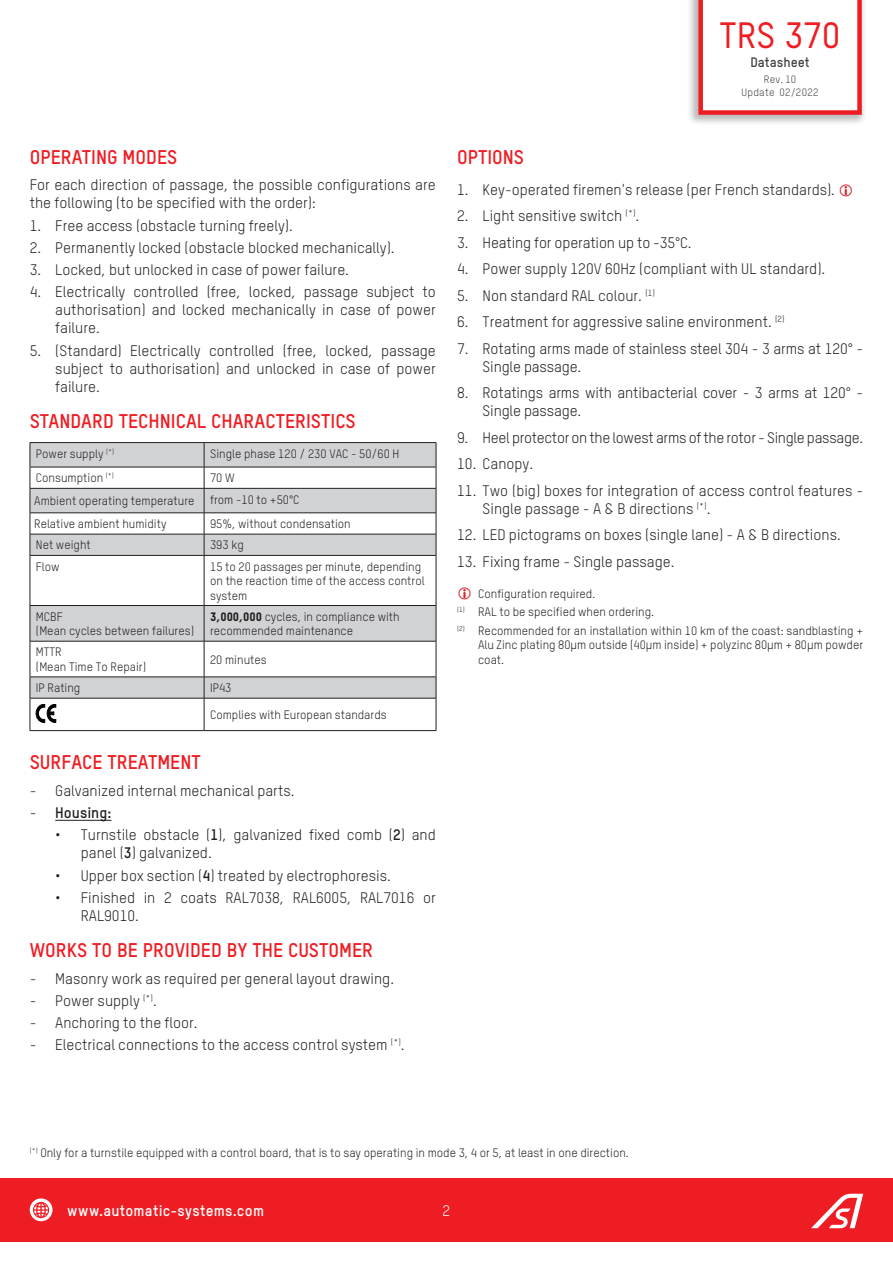
<style>
.page{position:relative;width:893px;height:1263px;background:#fff}
.page>*{position:absolute;margin:0;border:0;box-sizing:border-box;transform-origin:0 0}
.t1{font:500 36px "Oxfam TSTARPRO";color:#ee1d23}
.Titre_1{font:700 19.5px "Oxfam TSTARPRO";color:#ee1d23}
.bodytexte{font:15px/18px "Oxfam TSTARPRO";color:#231f20}
.bodytexte-2{font:15px "Oxfam TSTARPRO";letter-spacing:-.02em;color:#231f20}
.t2{font:700 15px "Oxfam TSTARPRO";letter-spacing:.015em;color:#fff}
.t3{font:700 15px "Oxfam TSTARPRO";color:#231f20}
.t4{font:15px "Oxfam TSTARPRO";color:#fff}
.t5{font:700 13.5px "Oxfam TSTARPRO";color:#444141}
.Tableau{font:12px/14.4px "Oxfam TSTARPRO";color:#231f20}
.Info{font:12px/14.4px "Oxfam TSTARPRO";color:#231f20;text-align:justify}
.t6{font:10.5px/13.5px "Oxfam TSTARPRO";letter-spacing:.03em;color:#444141;text-align:center}
.s1{font-family:"Oxfam TSTARPRO Headline"}
.s2{font-weight:400}
.s3{font-weight:700}
.s4{font-style:italic}
</style>
<div class="page">
<hr style="left:55px;top:820px;width:56px;height:1px;background:#231f20">
<svg style="left:31px;top:443px;width:405px;height:255px;fill:#d1d2d4"></svg>
<hr style="left:30px;top:442px;width:174px;height:1px;background:#231f20">
<hr style="left:204px;top:442px;width:232px;height:1px;background:#231f20">
<hr style="left:30px;top:467px;width:174px;height:1px;background:#231f20">
<hr style="left:204px;top:467px;width:232px;height:1px;background:#231f20">
<hr style="left:204px;top:488px;width:232px;height:1px;background:#231f20">
<hr style="left:204px;top:513px;width:232px;height:1px;background:#231f20">
<hr style="left:204px;top:534px;width:232px;height:1px;background:#231f20">
<svg style="left:436px;top:443px;width:1px;height:112px"></svg>
<hr style="left:30px;top:555px;width:174px;height:1px;background:#231f20">
<hr style="left:30px;top:556px;width:1px;height:49px;background:#231f20">
<hr style="left:204px;top:555px;width:232px;height:1px;background:#231f20">
<hr style="left:204px;top:556px;width:1px;height:49px;background:#231f20">
<hr style="left:436px;top:556px;width:1px;height:49px;background:#231f20">
<hr style="left:30px;top:605px;width:174px;height:1px;background:#231f20">
<hr style="left:30px;top:606px;width:1px;height:35px;background:#231f20">
<hr style="left:204px;top:605px;width:232px;height:1px;background:#231f20">
<hr style="left:204px;top:606px;width:1px;height:35px;background:#231f20">
<hr style="left:436px;top:606px;width:1px;height:35px;background:#231f20">
<hr style="left:30px;top:641px;width:174px;height:1px;background:#231f20">
<hr style="left:30px;top:641px;width:1px;height:36px;background:#231f20">
<hr style="left:204px;top:641px;width:232px;height:1px;background:#231f20">
<hr style="left:204px;top:641px;width:1px;height:36px;background:#231f20">
<hr style="left:436px;top:641px;width:1px;height:36px;background:#231f20">
<hr style="left:30px;top:677px;width:174px;height:1px;background:#231f20">
<svg style="left:30px;top:677px;width:1px;height:21px"></svg>
<svg style="left:204px;top:678px;width:1px;height:20px"></svg>
<hr style="left:30px;top:698px;width:174px;height:1px;background:#231f20">
<hr style="left:30px;top:698px;width:1px;height:32px;background:#231f20">
<hr style="left:204px;top:698px;width:1px;height:32px;background:#231f20">
<hr style="left:436px;top:698px;width:1px;height:32px;background:#231f20">
<hr style="left:30px;top:730px;width:174px;height:1px;background:#231f20">
<hr style="left:204px;top:730px;width:232px;height:1px;background:#231f20">
<hr style="left:30px;top:488px;width:174px;height:1px;background:#231f20">
<hr style="left:30px;top:513px;width:174px;height:1px;background:#231f20">
<svg style="left:30px;top:443px;width:1px;height:112px"></svg>
<svg style="left:204px;top:443px;width:1px;height:112px"></svg>
<hr style="left:30px;top:534px;width:174px;height:1px;background:#231f20">
<hr style="left:204px;top:677px;width:232px;height:1px;background:#231f20">
<svg style="left:436px;top:677px;width:1px;height:21px"></svg>
<hr style="left:204px;top:698px;width:232px;height:1px;background:#231f20">
<svg style="left:36px;top:704px;width:21px;height:18px"></svg>
<div style="left:0;top:1178px;width:893px;height:64px;background:#ee1d23"></div>
<svg style="left:811px;top:1194px;width:52px;height:34px"></svg>
<div style="left:687px;top:0;width:180px;height:126px;background:#444141;opacity:.37"></div>
<svg style="left:698px;top:0;width:164px;height:115px"></svg>
<svg style="left:30px;top:1198px;width:22px;height:24px"></svg>
<p class="Titre_1" style="left:30px;top:145px;width:149px">OPERATING MODES</p>
<p class="bodytexte" style="left:30px;top:176px;width:408px">For each direction of passage, the possible configurations are the following (to be specified with the order):</p>
<p class="bodytexte" style="left:30px;top:216px;width:265px">1. Free access (obstacle turning freely).</p>
<p class="bodytexte" style="left:30px;top:238px;width:366px">2. Permanently locked (obstacle blocked mechanically).</p>
<p class="bodytexte" style="left:30px;top:261px;width:321px">3. Locked, but unlocked in case of power failure.</p>
<p class="bodytexte" style="left:55px;top:283px;width:382px;text-align:justify;text-indent:-26px">4. Electrically controlled (free, locked, passage subject to authorisation) and locked mechanically in case of power failure.</p>
<p class="bodytexte" style="left:55px;top:341px;width:382px;text-align:justify;text-indent:-26px">5. (Standard) Electrically controlled (free, locked, passage subject to authorisation) and unlocked in case of power failure.</p>
<p class="Titre_1" style="left:30px;top:409px;width:328px">STANDARD TECHNICAL CHARACTERISTICS</p>
<p class="Tableau" style="left:36px;top:446px;width:80px">Power supply <sup>(*)</sup></p>
<p class="Tableau" style="left:210px;top:446px;width:191px">Single phase 120 / 230 VAC - 50/60 H</p>
<p class="Tableau" style="left:36px;top:471px;width:79px">Consumption <sup>(*)</sup></p>
<p class="Tableau" style="left:210px;top:471px;width:26px">70 W</p>
<p class="Tableau" style="left:34px;top:494px;width:162px">Ambient operating temperature</p>
<p class="Tableau" style="left:210px;top:492px;width:91px">from -10 to +50°C</p>
<p class="Tableau" style="left:34px;top:517px;width:134px">Relative ambient humidity</p>
<p class="Tableau" style="left:210px;top:517px;width:142px">95%, without condensation</p>
<p class="Tableau" style="left:36px;top:538px;width:56px">Net weight</p>
<p class="Tableau" style="left:210px;top:538px;width:35px">393 kg</p>
<p class="Tableau" style="left:36px;top:559px;width:25px">Flow</p>
<p class="Tableau" style="left:210px;top:559px;width:216px">15 to 20 passages per minute, depending on the reaction time of the access control system</p>
<p class="Tableau" style="left:36px;top:609px;width:28px">MCBF</p>
<p class="Tableau" style="left:36px;top:624px;width:160px">(Mean cycles between failures)</p>
<p class="Tableau" style="left:210px;top:609px;width:191px"><span class="s1">3,000,000</span> cycles, in compliance with recommended maintenance</p>
<p class="Tableau" style="left:36px;top:645px;width:27px">MTTR</p>
<p class="Tableau" style="left:36px;top:659px;width:112px">(Mean Time To Repair)</p>
<p class="Tableau" style="left:210px;top:652px;width:58px">20 minutes</p>
<p class="Tableau" style="left:36px;top:681px;width:46px">IP Rating</p>
<p class="Tableau" style="left:210px;top:681px;width:23px">IP43</p>
<p class="Tableau" style="left:210px;top:707px;width:178px">Complies with European standards</p>
<p class="Titre_1" style="left:30px;top:751px;width:173px">SURFACE TREATMENT</p>
<p class="bodytexte" style="left:30px;top:781px;width:266px">- Galvanized internal mechanical parts.</p>
<p class="t3" style="left:30px;top:804px;width:83px"><span class="s2">-</span> Housing:</p>
<p class="bodytexte" style="left:81px;top:826px;width:357px;text-indent:-26px">• Turnstile obstacle (<span class="s3">1</span>), galvanized fixed comb (<span class="s3">2</span>) and panel (<span class="s3">3</span>) galvanized.</p>
<p class="bodytexte" style="left:55px;top:866px;width:337px">• Upper box section (<span class="s3">4</span>) treated by electrophoresis.</p>
<p class="bodytexte" style="left:81px;top:888px;width:357px;text-indent:-26px">• Finished in 2 coats RAL7038, RAL6005, RAL7016 or<br>RAL9010.</p>
<p class="Titre_1" style="left:30px;top:938px;width:345px">WORKS TO BE PROVIDED BY THE CUSTOMER</p>
<p class="bodytexte" style="left:30px;top:969px;width:366px">- Masonry work as required per general layout drawing.</p>
<p class="bodytexte" style="left:30px;top:991px;width:129px">- Power supply <sup>(*)</sup>.</p>
<p class="bodytexte" style="left:30px;top:1014px;width:169px">- Anchoring to the floor.</p>
<p class="bodytexte" style="left:30px;top:1036px;width:376px">- Electrical connections to the access control system <sup>(*)</sup>.</p>
<h1 class="t1" style="left:719px;top:14px;width:123px">TRS 370</h1>
<p class="t5" style="left:750px;top:54px;width:61px">Datasheet</p>
<p class="t6" style="left:741px;top:72px;width:79px">Rev. 10<br>Update 02/2022</p>
<p class="Titre_1" style="left:457px;top:145px;width:69px">OPTIONS</p>
<p class="bodytexte" style="left:457px;top:180px;width:380px">1. Key-operated firemen's release (per French standards)<span class="s4">.</span></p>
<p class="bodytexte" style="left:457px;top:207px;width:184px">2. Light sensitive switch <sup>(*)</sup>.</p>
<p class="bodytexte" style="left:457px;top:233px;width:236px">3. Heating for operation up to -35°C.</p>
<p class="bodytexte" style="left:457px;top:260px;width:370px">4. Power supply 120V 60Hz (compliant with UL standard).</p>
<p class="bodytexte" style="left:457px;top:286px;width:199px">5. Non standard RAL colour. <sup>(1)</sup></p>
<p class="bodytexte" style="left:457px;top:313px;width:329px">6. Treatment for aggressive saline environment. <sup>(2)</sup></p>
<p class="bodytexte" style="left:483px;top:339px;width:382px;text-indent:-26px">7. Rotating arms made of stainless steel 304 - 3 arms at 120° -<br>Single passage.</p>
<p class="bodytexte" style="left:483px;top:384px;width:382px;text-indent:-26px">8. Rotatings arms with antibacterial cover - 3 arms at 120° -<br>Single passage.</p>
<p class="bodytexte-2" style="left:457px;top:428px;width:408px">9. Heel protector on the lowest arms of the rotor - Single passage.</p>
<p class="bodytexte" style="left:457px;top:455px;width:78px">10. Canopy.</p>
<p class="bodytexte" style="left:483px;top:481px;width:382px;text-indent:-26px">11. Two (big) boxes for integration of access control features -<br>Single passage - A &amp; B directions <sup>(*)</sup>.</p>
<p class="bodytexte" style="left:457px;top:526px;width:385px">12. LED pictograms on boxes (single lane) - A &amp; B directions.</p>
<p class="bodytexte" style="left:457px;top:552px;width:219px">13. Fixing frame - Single passage.</p>
<p class="Info" style="left:478px;top:586px;width:119px">Configuration required.</p>
<p class="Info" style="left:457px;top:605px;width:199px"><sup>(1)</sup> RAL to be specified when ordering.</p>
<p class="Info" style="left:478px;top:623px;width:387px;text-indent:-21px"><sup>(2)</sup> Recommended for an installation within 10 km of the coast: sandblasting + Alu Zinc plating 80μm outside (40μm inside) + polyzinc 80μm + 80μm powder coat.</p>
<p class="Info" style="left:30px;top:1145px;width:601px"><sup>(*)</sup> Only for a turnstile equipped with a control board, that is to say operating in mode 3, 4 or 5, at least in one direction.</p>
<p class="t2" style="left:67px;top:1201px;width:198px">www.automatic-systems.com</p>
<p class="t4" style="left:443px;top:1201px;width:9px">2</p>
</div>
